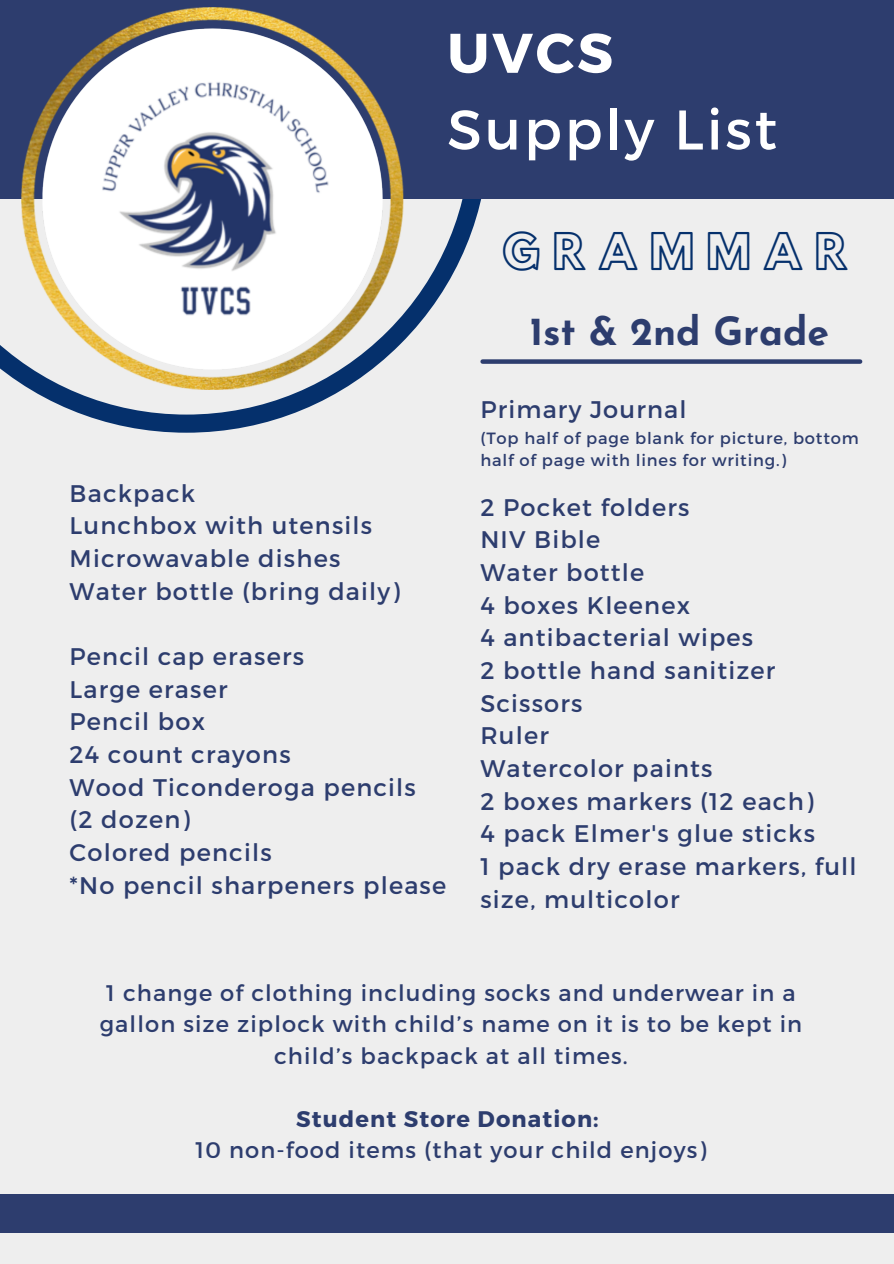
<style>
.page{position:relative;width:894px;height:1264px;background:#fff}
.page>*{position:absolute;margin:0;border:0;box-sizing:border-box;transform-origin:0 0}
.t1{font:55.8px "Montserrat";letter-spacing:.05em;color:#fff}
.t2{font:700 55.8px "Montserrat";color:#fff}
.t3{font:43.5px "Hussar Ekologiczne 1";letter-spacing:.275em;color:#05306c}
.t4{font:700 39px "Josefin Sans";color:#2d3d6e}
.t5{font:24px/32.7px "Montserrat";letter-spacing:.05em;color:#2d3d6e}
.t6{font:22.5px/31.5px "Montserrat";letter-spacing:.05em;color:#2d3d6e;text-align:center}
.t7{font:700 22.5px "Montserrat";letter-spacing:.05em;color:#2d3d6e}
.t8{font:16.35px/22.5px "Montserrat";letter-spacing:.05em;color:#2d3d6e}
</style>
<div class="page">
<div style="left:0;top:0;width:893px;height:1263px;background:#eee"></div>
<div style="left:0;top:1194px;width:893px;height:38px;background:#2d3d6e"></div>
<svg style="left:0;top:198px;width:489px;height:234px"></svg>
<div style="left:0;top:0;width:893px;height:198px;background:#2d3d6e"></div>
<div style="left:482px;top:359px;width:377px;height:5px;background:#2d3d6e"></div>
<img style="left:22px;top:7px;width:381px;height:382px">
<p class="t2" style="left:447px;top:17px;width:167px">UVCS</p>
<p class="t1" style="left:447px;top:93px;width:331px">Supply List</p>
<p class="t3" style="left:502px;top:234px;width:347px">GRAMMAR</p>
<p class="t5" style="left:70px;top:475px;width:127px">Backpack</p>
<p class="t5" style="left:70px;top:508px;width:304px">Lunchbox with utensils</p>
<p class="t5" style="left:70px;top:541px;width:272px">Microwavable dishes</p>
<p class="t5" style="left:70px;top:573px;width:331px">Water bottle (bring daily)</p>
<p class="t5" style="left:70px;top:639px;width:236px">Pencil cap erasers</p>
<p class="t5" style="left:70px;top:671px;width:159px">Large eraser</p>
<p class="t5" style="left:70px;top:704px;width:137px">Pencil box</p>
<p class="t5" style="left:70px;top:737px;width:222px">24 count crayons</p>
<p class="t5" style="left:70px;top:769px;width:348px">Wood Ticonderoga pencils</p>
<p class="t5" style="left:70px;top:802px;width:122px">(2 dozen)</p>
<p class="t5" style="left:70px;top:835px;width:203px">Colored pencils</p>
<p class="t5" style="left:70px;top:867px;width:378px">*No pencil sharpeners please</p>
<p class="t4" style="left:529px;top:316px;width:301px">1st &amp; 2nd Grade</p>
<p class="t5" style="left:480px;top:391px;width:208px">Primary Journal</p>
<p class="t8" style="left:480px;top:426px;width:380px">(Top half of page blank for picture, bottom half of page with lines for writing.)</p>
<p class="t5" style="left:480px;top:489px;width:211px">2 Pocket folders</p>
<p class="t5" style="left:480px;top:522px;width:121px">NIV Bible</p>
<p class="t5" style="left:480px;top:555px;width:165px">Water bottle</p>
<p class="t5" style="left:480px;top:587px;width:211px">4 boxes Kleenex</p>
<p class="t5" style="left:480px;top:620px;width:274px">4 antibacterial wipes</p>
<p class="t5" style="left:480px;top:653px;width:296px">2 bottle hand sanitizer</p>
<p class="t5" style="left:480px;top:685px;width:104px">Scissors</p>
<p class="t5" style="left:480px;top:718px;width:70px">Ruler</p>
<p class="t5" style="left:480px;top:751px;width:234px">Watercolor paints</p>
<p class="t5" style="left:480px;top:783px;width:334px">2 boxes markers (12 each)</p>
<p class="t5" style="left:480px;top:816px;width:336px">4 pack Elmer's glue sticks</p>
<p class="t5" style="left:480px;top:849px;width:377px">1 pack dry erase markers, full size, multicolor</p>
<p class="t6" style="left:100px;top:975px;width:703px">1 change of clothing including socks and underwear in a gallon size ziplock with child’s name on it is to be kept in child’s backpack at all times.</p>
<p class="t7" style="left:296px;top:1104px;width:304px">Student Store Donation:</p>
<p class="t6" style="left:195px;top:1133px;width:512px">10 non-food items (that your child enjoys)</p>
</div>
